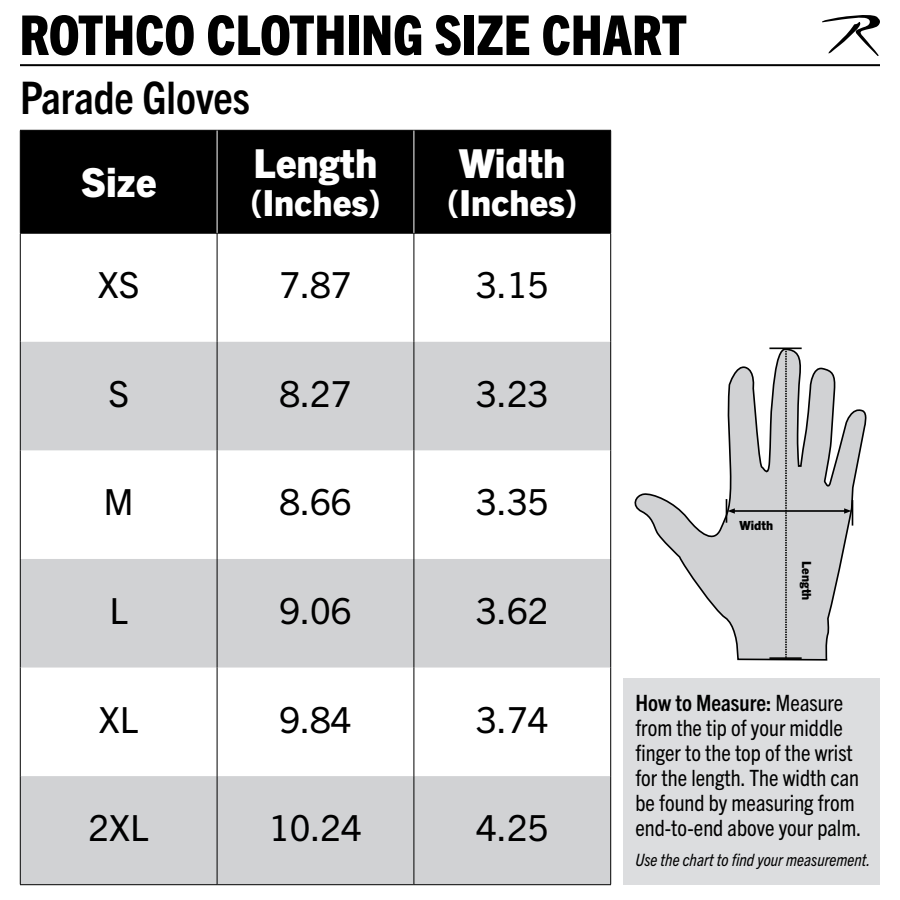
<style>
.page{position:relative;width:900px;height:900px;background:#fff}
.page>*{position:absolute;margin:0;border:0;box-sizing:border-box;transform-origin:0 0}
.t1{font:800 condensed 55px "Trade Gothic Next LT Pro";color:#000}
.t2{font:700 condensed 45px "Trade Gothic Next LT Pro";color:#000}
.t3{font:800 40px "Trade Gothic Next LT Pro";color:#fff}
.t4{font:36px "Trade Gothic Next LT Pro";color:#000}
.t5{font:800 36px "Trade Gothic Next LT Pro";color:#fff}
.t6{font:condensed 22.5px/25px "Trade Gothic Next LT Pro";color:#000}
.t7{font:italic condensed 17.05px "Trade Gothic Next LT Pro";color:#000}
.t8{font:800 12.6px "Trade Gothic Next LT Pro";color:#000}
.s1{font-weight:700}
</style>
<div class="page">
<svg style="left:634px;top:349px;width:233px;height:312px"></svg>
<svg style="left:822px;top:15px;width:58px;height:41px"></svg>
<hr style="left:20px;top:64px;width:860px;height:2px;background:#000">
<div style="left:624px;top:678px;width:256px;height:207px;background:#dcdddf"></div>
<div style="left:21px;top:131px;width:589px;height:102px;background:#000"></div>
<svg style="left:21px;top:342px;width:589px;height:542px;fill:#d1d2d4"></svg>
<hr style="left:610px;top:233px;width:1px;height:109px;background:#000">
<hr style="left:610px;top:342px;width:1px;height:108px;background:#000">
<hr style="left:610px;top:450px;width:1px;height:109px;background:#000">
<hr style="left:610px;top:559px;width:1px;height:109px;background:#000">
<hr style="left:610px;top:668px;width:1px;height:108px;background:#000">
<hr style="left:610px;top:776px;width:1px;height:108px;background:#000">
<hr style="left:20px;top:130px;width:197px;height:1px;background:#000">
<hr style="left:217px;top:130px;width:197px;height:1px;background:#000">
<hr style="left:20px;top:233px;width:197px;height:1px;background:#000">
<hr style="left:217px;top:233px;width:197px;height:1px;background:#000">
<hr style="left:20px;top:131px;width:1px;height:102px;background:#000">
<hr style="left:20px;top:233px;width:1px;height:109px;background:#000">
<hr style="left:217px;top:233px;width:1px;height:109px;background:#000">
<hr style="left:414px;top:233px;width:1px;height:109px;background:#000">
<hr style="left:20px;top:342px;width:1px;height:108px;background:#000">
<hr style="left:217px;top:342px;width:1px;height:108px;background:#000">
<hr style="left:414px;top:342px;width:1px;height:108px;background:#000">
<hr style="left:20px;top:450px;width:1px;height:109px;background:#000">
<hr style="left:217px;top:450px;width:1px;height:109px;background:#000">
<hr style="left:414px;top:450px;width:1px;height:109px;background:#000">
<hr style="left:20px;top:559px;width:1px;height:109px;background:#000">
<hr style="left:217px;top:559px;width:1px;height:109px;background:#000">
<hr style="left:414px;top:559px;width:1px;height:109px;background:#000">
<hr style="left:20px;top:668px;width:1px;height:108px;background:#000">
<hr style="left:217px;top:668px;width:1px;height:108px;background:#000">
<hr style="left:414px;top:668px;width:1px;height:108px;background:#000">
<hr style="left:20px;top:776px;width:1px;height:108px;background:#000">
<hr style="left:217px;top:776px;width:1px;height:108px;background:#000">
<hr style="left:414px;top:776px;width:1px;height:108px;background:#000">
<hr style="left:20px;top:884px;width:197px;height:1px;background:#000">
<hr style="left:217px;top:884px;width:197px;height:1px;background:#000">
<hr style="left:414px;top:884px;width:197px;height:1px;background:#000">
<hr style="left:217px;top:131px;width:1px;height:102px;background:#fff">
<hr style="left:414px;top:130px;width:197px;height:1px;background:#000">
<hr style="left:414px;top:233px;width:197px;height:1px;background:#000">
<hr style="left:414px;top:131px;width:1px;height:102px;background:#fff">
<hr style="left:610px;top:131px;width:1px;height:102px;background:#000">
<hr style="left:769px;top:348px;width:33px;height:1px;background:#040503">
<hr style="left:769px;top:657px;width:33px;height:2px;background:#040503">
<svg style="left:785px;top:349px;width:2px;height:309px"></svg>
<hr style="left:732px;top:510px;width:115px;height:2px;background:#000">
<svg style="left:726px;top:499px;width:9px;height:24px"></svg>
<svg style="left:844px;top:500px;width:9px;height:26px"></svg>
<p class="t1" style="left:20px;top:-2px;width:669px">ROTHCO CLOTHING SIZE CHART</p>
<p class="t2" style="left:20px;top:67px;width:232px">Parade Gloves</p>
<p class="t3" style="left:81px;top:155px;width:77px">Size</p>
<p class="t3" style="left:254px;top:136px;width:125px">Length</p>
<p class="t5" style="left:250px;top:178px;width:132px">(Inches)</p>
<p class="t3" style="left:459px;top:136px;width:108px">Width</p>
<p class="t5" style="left:447px;top:178px;width:132px">(Inches)</p>
<p class="t4" style="left:98px;top:260px;width:43px">XS</p>
<p class="t4" style="left:279px;top:260px;width:74px">7.87</p>
<p class="t4" style="left:476px;top:260px;width:74px">3.15</p>
<p class="t4" style="left:108px;top:369px;width:22px">S</p>
<p class="t4" style="left:279px;top:369px;width:74px">8.27</p>
<p class="t4" style="left:476px;top:369px;width:74px">3.23</p>
<p class="t4" style="left:104px;top:477px;width:32px">M</p>
<p class="t4" style="left:279px;top:477px;width:74px">8.66</p>
<p class="t4" style="left:476px;top:477px;width:74px">3.35</p>
<p class="t4" style="left:109px;top:586px;width:20px">L</p>
<p class="t4" style="left:279px;top:586px;width:74px">9.06</p>
<p class="t4" style="left:476px;top:586px;width:74px">3.62</p>
<p class="t4" style="left:99px;top:694px;width:41px">XL</p>
<p class="t4" style="left:279px;top:694px;width:74px">9.84</p>
<p class="t4" style="left:476px;top:694px;width:74px">3.74</p>
<p class="t4" style="left:89px;top:803px;width:62px">2XL</p>
<p class="t4" style="left:269px;top:803px;width:94px">10.24</p>
<p class="t4" style="left:476px;top:803px;width:74px">4.25</p>
<p class="t8" style="left:740px;top:516px;width:35px">Width</p>
<p class="t8" style="left:816px;top:561px;width:41px;rotate:90deg">Length</p>
<p class="t6" style="left:636px;top:689px;width:228px"><span class="s1">How to Measure:</span> Measure from the tip of your middle finger to the top of the wrist for the length. The width can be found by measuring from end-to-end above your palm.</p>
<p class="t7" style="left:636px;top:848px;width:236px">Use the chart to find your measurement.</p>
</div>
